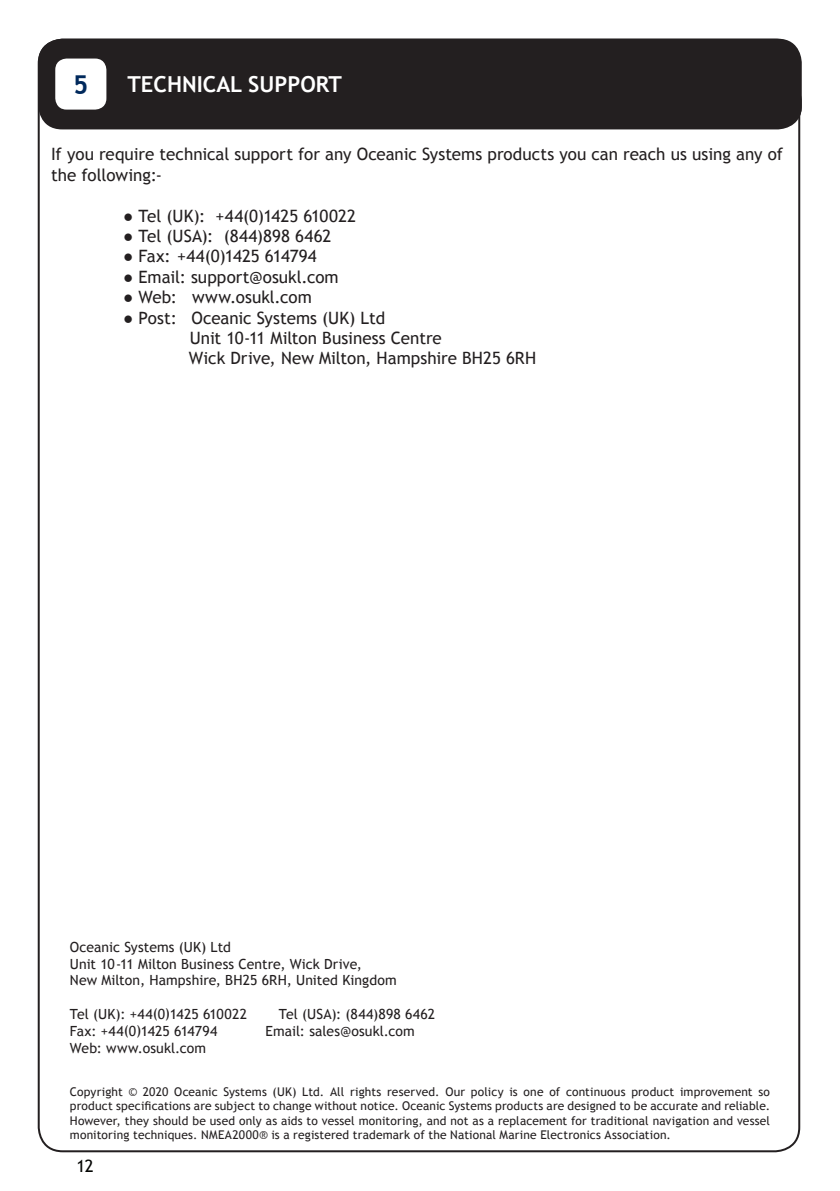
<style>
.page{position:relative;width:840px;height:1191px;background:#fff}
.page>*{position:absolute;margin:0;border:0;box-sizing:border-box;transform-origin:0 0}
.t1{font:700 26px "Trebuchet MS";color:#00295c}
.t2{font:700 22px "Trebuchet MS";color:#fff}
.t3{font:17px/20.4px "Trebuchet MS";color:#231f20}
.t4{font:17px "Trebuchet MS";color:#040503}
.t5{font:14px "Trebuchet MS";letter-spacing:.005em;color:#231f20}
.t6{font:12px/14.4px "Trebuchet MS";letter-spacing:.01em;color:#231f20;text-align:justify}
.s1{font-weight:700}
</style>
<div class="page">
<div style="left:38px;top:39px;width:763px;height:90px;background:#231f20;border-radius:24px"></div>
<div style="left:55px;top:59px;width:51px;height:51px;background:#fff;border-radius:11px"></div>
<p class="t1" style="left:73px;top:68px;width:17px">5</p>
<p class="t2" style="left:127px;top:70px;width:216px">TECHNICAL SUPPORT</p>
<p class="t3" style="left:51px;top:144px;width:733px">If you require technical support for any Oceanic Systems products you can reach us using any of the following:-</p>
<p class="t3" style="left:123px;top:205px;width:234px"><span class="s1">●</span> Tel (UK): +44(0)1425 610022</p>
<p class="t3" style="left:123px;top:226px;width:209px"><span class="s1">●</span> Tel (USA): (844)898 6462</p>
<p class="t3" style="left:123px;top:246px;width:195px"><span class="s1">●</span> Fax: +44(0)1425 614794</p>
<p class="t3" style="left:123px;top:267px;width:217px"><span class="s1">●</span> Email: support@osukl.com</p>
<p class="t3" style="left:123px;top:287px;width:190px"><span class="s1">●</span> Web: www.osukl.com</p>
<p class="t3" style="left:123px;top:307px;width:263px"><span class="s1">●</span> Post: Oceanic Systems (UK) Ltd</p>
<p class="t3" style="left:190px;top:328px;width:253px">Unit 10-11 Milton Business Centre</p>
<p class="t3" style="left:189px;top:348px;width:348px">Wick Drive, New Milton, Hampshire BH25 6RH</p>
<p class="t5" style="left:70px;top:938px;width:163px">Oceanic Systems (UK) Ltd</p>
<p class="t5" style="left:70px;top:955px;width:293px">Unit 10-11 Milton Business Centre, Wick Drive,</p>
<p class="t5" style="left:70px;top:972px;width:328px">New Milton, Hampshire, BH25 6RH, United Kingdom</p>
<p class="t5" style="left:70px;top:1005px;width:178px">Tel (UK): +44(0)1425 610022</p>
<p class="t5" style="left:279px;top:1005px;width:158px">Tel (USA): (844)898 6462</p>
<p class="t5" style="left:70px;top:1022px;width:149px">Fax: +44(0)1425 614794</p>
<p class="t5" style="left:265px;top:1022px;width:151px">Email: sales@osukl.com</p>
<p class="t5" style="left:70px;top:1039px;width:138px">Web: www.osukl.com</p>
<p class="t6" style="left:70px;top:1084px;width:701px">Copyright © 2020 Oceanic Systems (UK) Ltd. All rights reserved. Our policy is one of continuous product improvement so product specifications are subject to change without notice. Oceanic Systems products are designed to be accurate and reliable.<br>However, they should be used only as aids to vessel monitoring, and not as a replacement for traditional navigation and vessel monitoring techniques. NMEA2000® is a registered trademark of the National Marine Electronics Association.</p>
<h3 class="t4" style="left:77px;top:1155px;width:19px">12</h3>
</div>
